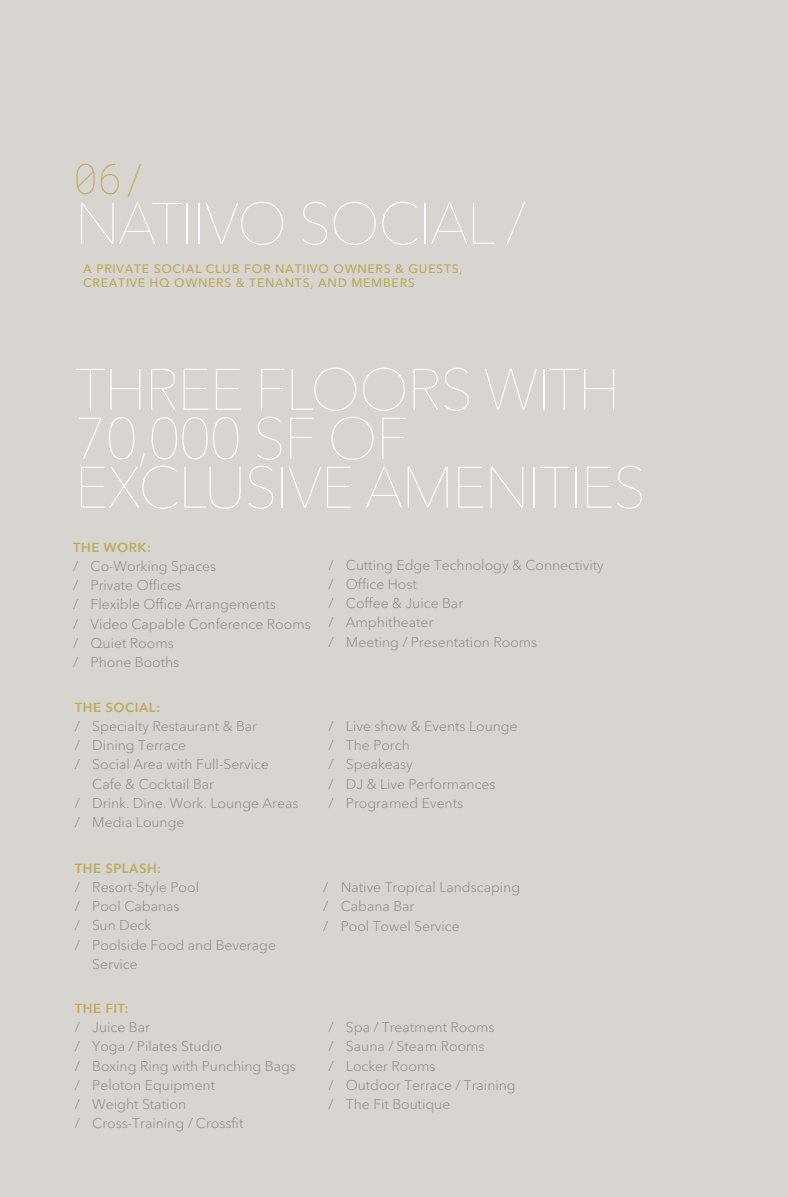
<style>
.page{position:relative;width:788px;height:1197px;background:#d8d5d1}
.page>*{position:absolute;margin:0;border:0;box-sizing:border-box;transform-origin:0 0}
.t1{font:200 57.75px/49px "Avenir Next";letter-spacing:-.03em;color:#fff}
.t2{font:100 41.65px "Roboto Mono";color:#bea95d}
.t3{font:300 14px/19.2px "Avenir Next LT Pro";color:#88898a}
.t4{font:600 13.12px "Avenir Next";letter-spacing:.04em;color:#bea95d}
.t5{font:500 12.25px/14px "Avenir Next LT Pro";letter-spacing:.06em;color:#bea95d}
</style>
<div class="page">
<h2 class="t2" style="left:73px;top:150px;width:75px">06/</h2>
<h1 class="t1" style="left:75px;top:195px;width:453px">NATIIVO SOCIAL /</h1>
<p class="t5" style="left:83px;top:261px;width:381px">A PRIVATE SOCIAL CLUB FOR NATIIVO OWNERS &amp; GUESTS,<br>CREATIVE HQ OWNERS &amp; TENANTS, AND MEMBERS</p>
<h1 class="t1" style="left:75px;top:361px;width:572px">THREE FLOORS WITH<br>70,000 SF OF<br>EXCLUSIVE AMENITIES</h1>
<p class="t4" style="left:73px;top:536px;width:79px">THE WORK:</p>
<p class="t3" style="left:73px;top:556px;width:239px">/ Co-Working Spaces<br>/ Private Offices<br>/ Flexible Office Arrangements<br>/ Video Capable Conference Rooms / Quiet Rooms<br>/ Phone Booths</p>
<p class="t3" style="left:328px;top:555px;width:277px">/ Cutting Edge Technology &amp; Connectivity / Office Host<br>/ Coffee &amp; Juice Bar<br>/ Amphitheater<br>/ Meeting / Presentation Rooms</p>
<p class="t4" style="left:75px;top:696px;width:87px">THE SOCIAL:</p>
<p class="t3" style="left:75px;top:716px;width:184px">/ Specialty Restaurant &amp; Bar</p>
<p class="t3" style="left:75px;top:735px;width:113px">/ Dining Terrace</p>
<p class="t3" style="left:75px;top:754px;width:196px">/ Social Area with Full-Service</p>
<p class="t3" style="left:92px;top:773px;width:123px">Cafe &amp; Cocktail Bar</p>
<p class="t3" style="left:75px;top:793px;width:225px">/ Drink. Dine. Work. Lounge Areas</p>
<p class="t3" style="left:75px;top:812px;width:111px">/ Media Lounge</p>
<p class="t4" style="left:75px;top:857px;width:88px">THE SPLASH:</p>
<p class="t3" style="left:75px;top:877px;width:126px">/ Resort-Style Pool</p>
<p class="t3" style="left:75px;top:896px;width:106px">/ Pool Cabanas</p>
<p class="t3" style="left:75px;top:915px;width:78px">/ Sun Deck</p>
<p class="t3" style="left:75px;top:934px;width:203px">/ Poolside Food and Beverage</p>
<p class="t3" style="left:92px;top:954px;width:47px">Service</p>
<p class="t4" style="left:75px;top:997px;width:55px">THE FIT:</p>
<p class="t3" style="left:75px;top:1017px;width:223px">/ Juice Bar<br>/ Yoga / Pilates Studio<br>/ Boxing Ring with Punching Bags / Peloton Equipment<br>/ Weight Station<br>/ Cross-Training / Crossfit</p>
<p class="t3" style="left:328px;top:716px;width:191px">/ Live show &amp; Events Lounge / The Porch<br>/ Speakeasy<br>/ DJ &amp; Live Performances<br>/ Programed Events</p>
<p class="t3" style="left:323px;top:877px;width:198px">/ Native Tropical Landscaping / Cabana Bar<br>/ Pool Towel Service</p>
<p class="t3" style="left:328px;top:1017px;width:189px">/ Spa / Treatment Rooms<br>/ Sauna / Steam Rooms<br>/ Locker Rooms<br>/ Outdoor Terrace / Training / The Fit Boutique</p>
</div>
